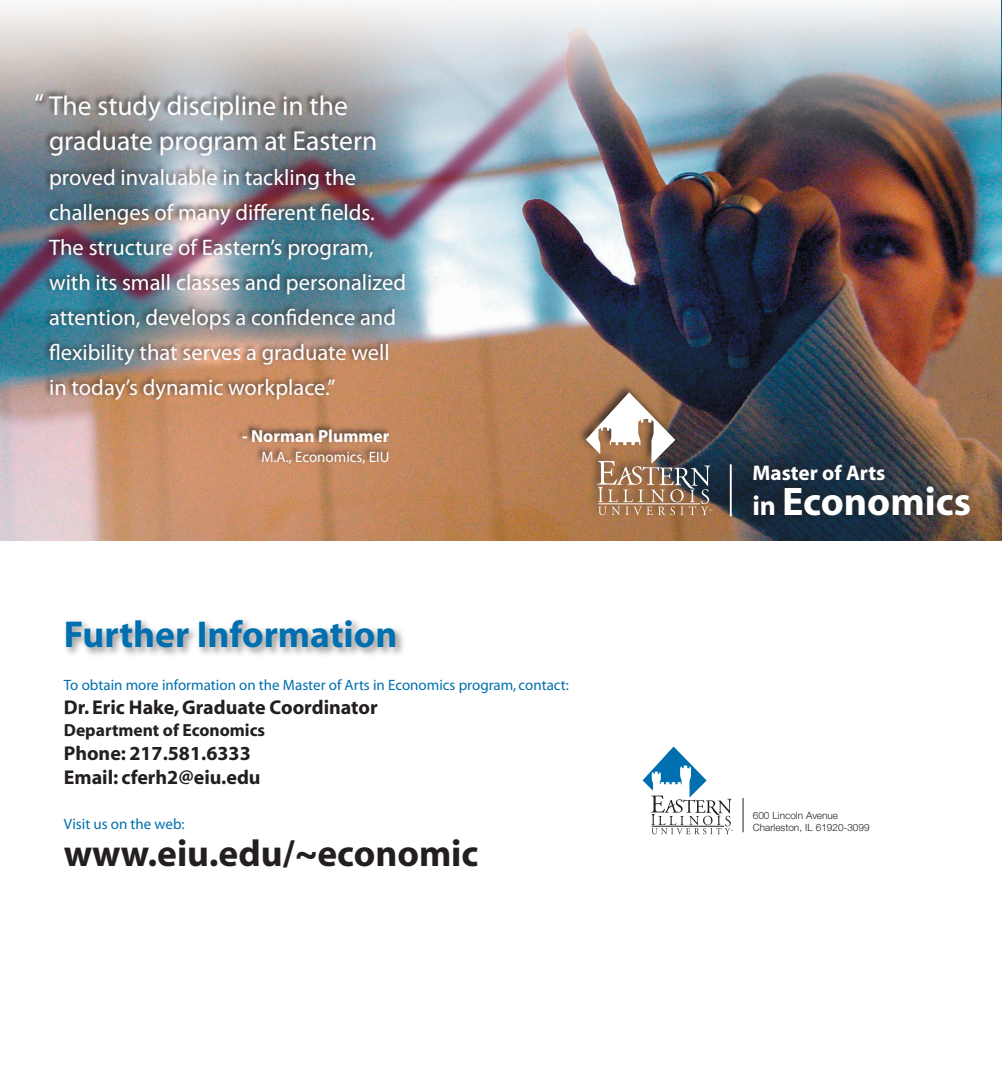
<style>
.page{position:relative;width:1002px;height:1092px;background:#fff}
.page>*{position:absolute;margin:0;border:0;box-sizing:border-box;transform-origin:0 0}
.t1{font:700 40px "Myriad";color:#fff}
.t2{font:700 37.5px "Myriad";color:#231f20}
.t3{font:700 37.5px "Myriad";color:#006faf}
.t4{font:27.5px/35px "Myriad Pro";color:#fff}
.t5{font:22.5px/35px "Myriad Pro";color:#fff}
.t6{font:700 21.25px "Myriad";color:#fff}
.t7{font:700 20px/24px "Myriad";color:#231f20}
.t8{font:700 17.5px "Myriad";color:#231f20}
.t9{font:700 17.5px "Myriad Pro";color:#fff}
.t10{font:15px "Myriad";color:#006faf}
.t11{font:15px "Myriad Pro";color:#fff}
.t12{font:300 10px/12px "Helvetica Neue";color:#231f20}
.s1{font-size:27.5px}
</style>
<div class="page">
<img style="left:0;top:2px;width:1001px;height:538px">
<hr style="left:742px;top:798px;width:1px;height:34px;background:#231f20">
<svg style="left:642px;top:746px;width:91px;height:88px"></svg>
<img style="left:0;top:1px;width:1000px;height:174px">
<div style="left:742px;top:454px;width:231px;height:66px;background:#231f20;opacity:.75"></div>
<div style="left:718px;top:454px;width:18px;height:66px;background:#231f20;opacity:.75"></div>
<hr style="left:729px;top:464px;width:2px;height:52px;background:#fff">
<div style="left:575px;top:382px;width:139px;height:137px;background:#231f20;opacity:.75"></div>
<img style="left:585px;top:392px;width:127px;height:123px">
<div style="left:41px;top:88px;width:366px;height:314px;background:#231f20;opacity:.85"></div>
<div style="left:234px;top:421px;width:157px;height:45px;background:#231f20;opacity:.85"></div>
<div style="left:32px;top:91px;width:19px;height:17px;background:#231f20;opacity:.85"></div>
<div style="left:61px;top:616px;width:346px;height:43px;background:#231f20;opacity:.5"></div>
<p class="t4" style="left:34px;top:86px;width:11px">“</p>
<p class="t4" style="left:49px;top:89px;width:330px">The study discipline in the graduate program at Eastern</p>
<p class="t5" style="left:49px;top:161px;width:358px">proved invaluable in tackling the challenges of many different fields.<br>The structure of Eastern’s program, with its small classes and personalized attention, develops a confidence and flexibility that serves a graduate well in today’s dynamic workplace.”</p>
<p class="t9" style="left:242px;top:426px;width:149px">- Norman Plummer</p>
<p class="t11" style="left:261px;top:448px;width:129px">M.A., Economics, EIU</p>
<h2 class="t3" style="left:64px;top:615px;width:335px">Further Information</h2>
<p class="t10" style="left:64px;top:678px;width:506px">To obtain more information on the Master of Arts in Economics program, contact:</p>
<p class="t7" style="left:64px;top:696px;width:315px">Dr. Eric Hake, Graduate Coordinator</p>
<p class="t8" style="left:64px;top:720px;width:203px">Department of Economics</p>
<p class="t7" style="left:64px;top:741px;width:198px">Phone: 217.581.6333<br>Email: cferh2@eiu.edu</p>
<p class="t10" style="left:64px;top:816px;width:122px">Visit us on the web:</p>
<h2 class="t2" style="left:64px;top:834px;width:416px">www.eiu.edu/~economic</h2>
<p class="t6" style="left:752px;top:462px;width:134px">Master of Arts</p>
<h1 class="t1" style="left:752px;top:481px;width:220px"><span class="s1">in</span> Economics</h1>
<p class="t12" style="left:752px;top:809px;width:118px">600 Lincoln Avenue<br>Charleston, IL 61920-3099</p>
</div>
